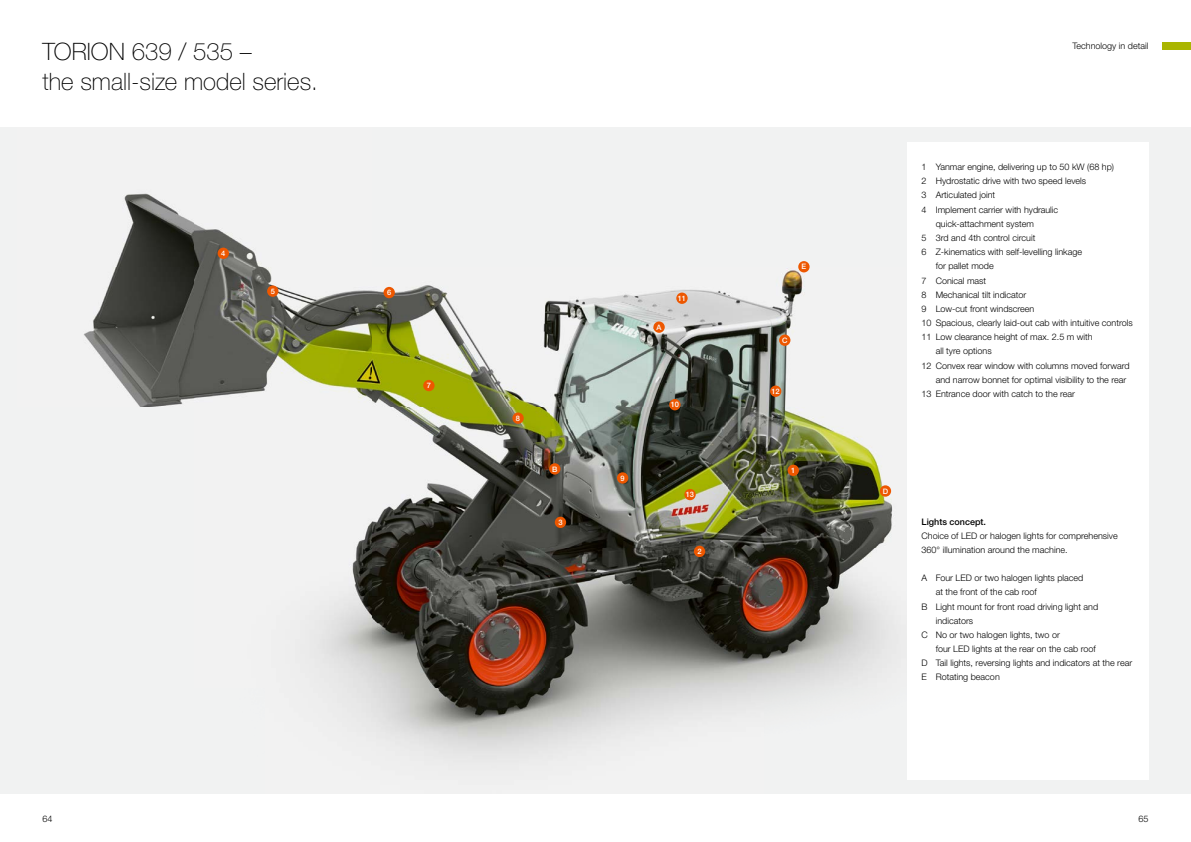
<style>
.page{position:relative;width:1191px;height:842px;background:#fff}
.page>*{position:absolute;margin:0;border:0;box-sizing:border-box;transform-origin:0 0}
.t1{font:100 24px/30px "CLAAS Helvetica Neue";color:#000}
.t2{font:300 9px/14.2px "CLAAS Helvetica Neue";color:#000}
.t3{font:500 9px "CLAAS Helvetica Neue";color:#000}
.t4{font:500 7.5px "CLAAS Helvetica Neue";letter-spacing:-.02em;color:#fff}
</style>
<div class="page">
<div style="left:1162px;top:43px;width:29px;height:7px;background:#aab500"></div>
<div style="left:0;top:128px;width:1191px;height:666px;background:#f1f2f2"></div>
<img style="left:84px;top:193px;width:808px;height:566px">
<div style="left:907px;top:142px;width:241px;height:638px;background:#fff"></div>
<div style="left:787px;top:465px;width:12px;height:11px;background:#ed5700;border-radius:50%"></div>
<div style="left:694px;top:546px;width:11px;height:11px;background:#ed5700;border-radius:50%"></div>
<div style="left:555px;top:517px;width:11px;height:11px;background:#ed5700;border-radius:50%"></div>
<div style="left:218px;top:248px;width:11px;height:11px;background:#ed5700;border-radius:50%"></div>
<div style="left:267px;top:285px;width:11px;height:12px;background:#ed5700;border-radius:50%"></div>
<div style="left:383px;top:287px;width:12px;height:11px;background:#ed5700;border-radius:50%"></div>
<div style="left:423px;top:380px;width:11px;height:11px;background:#ed5700;border-radius:50%"></div>
<div style="left:512px;top:412px;width:12px;height:12px;background:#ed5700;border-radius:50%"></div>
<div style="left:617px;top:472px;width:11px;height:12px;background:#ed5700;border-radius:50%"></div>
<div style="left:669px;top:399px;width:11px;height:11px;background:#ed5700;border-radius:50%"></div>
<div style="left:676px;top:293px;width:11px;height:11px;background:#ed5700;border-radius:50%"></div>
<div style="left:770px;top:386px;width:11px;height:11px;background:#ed5700;border-radius:50%"></div>
<div style="left:684px;top:489px;width:11px;height:11px;background:#ed5700;border-radius:50%"></div>
<div style="left:653px;top:321px;width:12px;height:12px;background:#ed5700;border-radius:50%"></div>
<div style="left:798px;top:261px;width:11px;height:11px;background:#ed5700;border-radius:50%"></div>
<div style="left:879px;top:485px;width:12px;height:12px;background:#ed5700;border-radius:50%"></div>
<div style="left:779px;top:334px;width:11px;height:12px;background:#ed5700;border-radius:50%"></div>
<div style="left:549px;top:463px;width:11px;height:12px;background:#ed5700;border-radius:50%"></div>
<h1 class="t1" style="left:43px;top:37px;width:277px">TORION 639 / 535 –<br>the small-size model series.</h1>
<p class="t4" style="left:221px;top:248px;width:6px">4</p>
<p class="t4" style="left:271px;top:286px;width:6px">5</p>
<p class="t4" style="left:387px;top:288px;width:6px">6</p>
<p class="t4" style="left:427px;top:381px;width:6px">7</p>
<p class="t4" style="left:516px;top:413px;width:6px">8</p>
<p class="t4" style="left:552px;top:464px;width:7px">B</p>
<p class="t4" style="left:558px;top:517px;width:6px">3</p>
<p class="t4" style="left:620px;top:473px;width:6px">9</p>
<p class="t4" style="left:656px;top:322px;width:7px">A</p>
<p class="t4" style="left:678px;top:293px;width:10px">11</p>
<p class="t4" style="left:671px;top:400px;width:10px">10</p>
<p class="t4" style="left:686px;top:490px;width:10px">13</p>
<p class="t4" style="left:697px;top:546px;width:6px">2</p>
<p class="t4" style="left:801px;top:262px;width:6px">E</p>
<p class="t4" style="left:782px;top:335px;width:7px">C</p>
<p class="t4" style="left:771px;top:386px;width:10px">12</p>
<p class="t4" style="left:791px;top:465px;width:6px">1</p>
<p class="t2" style="left:1072px;top:39px;width:77px">Technology in detail</p>
<p class="t2" style="left:921px;top:160px;width:194px">1 Yanmar engine, delivering up to 50 kW (68 hp)</p>
<p class="t2" style="left:921px;top:174px;width:166px">2 Hydrostatic drive with two speed levels</p>
<p class="t2" style="left:921px;top:188px;width:75px">3 Articulated joint</p>
<p class="t2" style="left:921px;top:202px;width:138px">4 Implement carrier with hydraulic</p>
<p class="t2" style="left:935px;top:217px;width:100px">quick-attachment system</p>
<p class="t2" style="left:921px;top:231px;width:115px">5 3rd and 4th control circuit</p>
<p class="t2" style="left:921px;top:245px;width:162px">6 Z-kinematics with self-levelling linkage</p>
<p class="t2" style="left:935px;top:259px;width:60px">for pallet mode</p>
<p class="t2" style="left:921px;top:273px;width:66px">7 Conical mast</p>
<p class="t2" style="left:921px;top:288px;width:106px">8 Mechanical tilt indicator</p>
<p class="t2" style="left:921px;top:302px;width:114px">9 Low-cut front windscreen</p>
<p class="t2" style="left:921px;top:316px;width:213px">10 Spacious, clearly laid-out cab with intuitive controls</p>
<p class="t2" style="left:921px;top:330px;width:173px">11 Low clearance height of max. 2.5 m with</p>
<p class="t2" style="left:935px;top:344px;width:57px">all tyre options</p>
<p class="t2" style="left:921px;top:358px;width:209px">12 Convex rear window with columns moved forward</p>
<p class="t2" style="left:935px;top:373px;width:192px">and narrow bonnet for optimal visibility to the rear</p>
<p class="t2" style="left:921px;top:387px;width:155px">13 Entrance door with catch to the rear</p>
<p class="t4" style="left:882px;top:486px;width:7px">D</p>
<p class="t3" style="left:921px;top:515px;width:66px">Lights concept.</p>
<p class="t2" style="left:921px;top:528px;width:198px">Choice of LED or halogen lights for comprehensive<br>360° illumination around the machine.</p>
<p class="t2" style="left:921px;top:571px;width:163px">A Four LED or two halogen lights placed</p>
<p class="t2" style="left:935px;top:585px;width:103px">at the front of the cab roof</p>
<p class="t2" style="left:921px;top:599px;width:178px">B Light mount for front road driving light and</p>
<p class="t2" style="left:935px;top:614px;width:39px">indicators</p>
<p class="t2" style="left:921px;top:628px;width:140px">C No or two halogen lights, two or</p>
<p class="t2" style="left:935px;top:642px;width:162px">four LED lights at the rear on the cab roof</p>
<p class="t2" style="left:921px;top:656px;width:212px">D Tail lights, reversing lights and indicators at the rear</p>
<p class="t2" style="left:921px;top:670px;width:80px">E Rotating beacon</p>
<p class="t2" style="left:43px;top:812px;width:12px">64</p>
<p class="t2" style="left:1138px;top:812px;width:12px">65</p>
</div>
